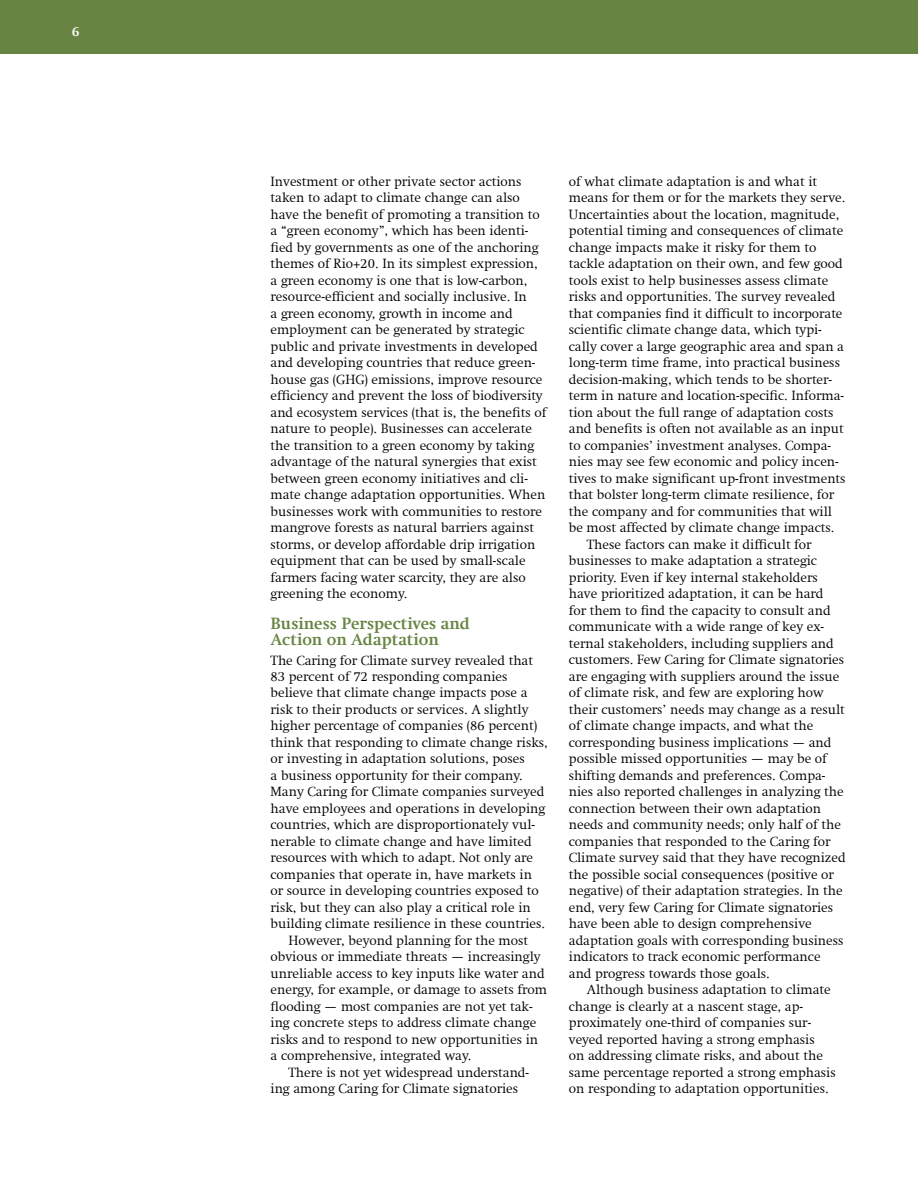
<style>
.page{position:relative;width:918px;height:1188px;background:#fff}
.page>*{position:absolute;margin:0;border:0;box-sizing:border-box;transform-origin:0 0}
.t1{font:700 16.5px/16.5px "Swift Com";color:#678442}
.t2{font:300 13.5px/16.5px "Swift Com";color:#000}
.t3{font:700 13.5px "Swift Com";color:#fff}
</style>
<div class="page">
<div style="left:0;top:0;width:918px;height:54px;background:#678442"></div>
<p class="t3" style="left:72px;top:23px;width:9px">6</p>
<p class="t2" style="left:271px;top:173px;width:277px">Investment or other private sector actions taken to adapt to climate change can also have the benefit of promoting a transition to a “green economy”, which has been identi&shy;fied by governments as one of the anchoring themes of Rio+20. In its simplest expression, a green economy is one that is low-carbon, resource-efficient and socially inclusive. In<br>a green economy, growth in income and employment can be generated by strategic public and private investments in developed and developing countries that reduce green&shy;house gas (GHG) emissions, improve resource efficiency and prevent the loss of biodiversity and ecosystem services (that is, the benefits of nature to people). Businesses can accelerate the transition to a green economy by taking advantage of the natural synergies that exist between green economy initiatives and cli&shy;mate change adaptation opportunities. When businesses work with communities to restore mangrove forests as natural barriers against storms, or develop affordable drip irrigation equipment that can be used by small-scale farmers facing water scarcity, they are also greening the economy.</p>
<p class="t1" style="left:271px;top:615px;width:201px">Business Perspectives and<br>Action on Adaptation</p>
<p class="t2" style="left:271px;top:652px;width:264px">The Caring for Climate survey revealed that</p>
<p class="t2" style="left:271px;top:668px;width:238px">83 percent of 72 responding companies</p>
<p class="t2" style="left:271px;top:685px;width:259px">believe that climate change impacts pose a</p>
<p class="t2" style="left:271px;top:701px;width:260px">risk to their products or services. A slightly</p>
<p class="t2" style="left:271px;top:718px;width:268px">higher percentage of companies (86 percent)</p>
<p class="t2" style="left:271px;top:734px;width:279px">think that responding to climate change risks,</p>
<p class="t2" style="left:271px;top:751px;width:256px">or investing in adaptation solutions, poses</p>
<p class="t2" style="left:271px;top:767px;width:254px">a business opportunity for their company.</p>
<p class="t2" style="left:271px;top:784px;width:275px">Many Caring for Climate companies surveyed</p>
<p class="t2" style="left:271px;top:800px;width:276px">have employees and operations in developing</p>
<p class="t2" style="left:271px;top:817px;width:266px">countries, which are disproportionately vul-</p>
<p class="t2" style="left:271px;top:833px;width:263px">nerable to climate change and have limited</p>
<p class="t2" style="left:271px;top:850px;width:264px">resources with which to adapt. Not only are</p>
<p class="t2" style="left:271px;top:866px;width:263px">companies that operate in, have markets in</p>
<p class="t2" style="left:271px;top:883px;width:270px">or source in developing countries exposed to</p>
<p class="t2" style="left:271px;top:899px;width:262px">risk, but they can also play a critical role in</p>
<p class="t2" style="left:271px;top:916px;width:276px">building climate resilience in these countries.</p>
<p class="t2" style="left:289px;top:932px;width:241px">However, beyond planning for the most</p>
<p class="t2" style="left:271px;top:949px;width:272px">obvious or immediate threats — increasingly</p>
<p class="t2" style="left:271px;top:965px;width:276px">unreliable access to key inputs like water and</p>
<p class="t2" style="left:271px;top:982px;width:278px">energy, for example, or damage to assets from</p>
<p class="t2" style="left:271px;top:998px;width:264px">flooding — most companies are not yet tak-</p>
<p class="t2" style="left:271px;top:1015px;width:267px">ing concrete steps to address climate change</p>
<p class="t2" style="left:271px;top:1031px;width:269px">risks and to respond to new opportunities in</p>
<p class="t2" style="left:271px;top:1048px;width:202px">a comprehensive, integrated way.</p>
<p class="t2" style="left:289px;top:1064px;width:242px">There is not yet widespread understand-</p>
<p class="t2" style="left:271px;top:1081px;width:249px">ing among Caring for Climate signatories</p>
<p class="t2" style="left:569px;top:173px;width:250px">of what climate adaptation is and what it</p>
<p class="t2" style="left:569px;top:190px;width:278px">means for them or for the markets they serve.</p>
<p class="t2" style="left:569px;top:206px;width:272px">Uncertainties about the location, magnitude,</p>
<p class="t2" style="left:569px;top:223px;width:276px">potential timing and consequences of climate</p>
<p class="t2" style="left:569px;top:239px;width:249px">change impacts make it risky for them to</p>
<p class="t2" style="left:569px;top:256px;width:275px">tackle adaptation on their own, and few good</p>
<p class="t2" style="left:569px;top:272px;width:261px">tools exist to help businesses assess climate</p>
<p class="t2" style="left:569px;top:289px;width:268px">risks and opportunities. The survey revealed</p>
<p class="t2" style="left:569px;top:305px;width:275px">that companies find it difficult to incorporate</p>
<p class="t2" style="left:569px;top:322px;width:255px">scientific climate change data, which typi-</p>
<p class="t2" style="left:569px;top:338px;width:277px">cally cover a large geographic area and span a</p>
<p class="t2" style="left:569px;top:355px;width:273px">long-term time frame, into practical business</p>
<p class="t2" style="left:569px;top:371px;width:265px">decision-making, which tends to be shorter-</p>
<p class="t2" style="left:569px;top:388px;width:277px">term in nature and location-specific. Informa-</p>
<p class="t2" style="left:569px;top:404px;width:266px">tion about the full range of adaptation costs</p>
<p class="t2" style="left:569px;top:421px;width:276px">and benefits is often not available as an input</p>
<p class="t2" style="left:569px;top:437px;width:264px">to companies’ investment analyses. Compa-</p>
<p class="t2" style="left:569px;top:454px;width:271px">nies may see few economic and policy incen-</p>
<p class="t2" style="left:569px;top:470px;width:278px">tives to make significant up-front investments</p>
<p class="t2" style="left:569px;top:487px;width:267px">that bolster long-term climate resilience, for</p>
<p class="t2" style="left:569px;top:503px;width:265px">the company and for communities that will</p>
<p class="t2" style="left:569px;top:520px;width:267px">be most affected by climate change impacts.</p>
<p class="t2" style="left:587px;top:536px;width:226px">These factors can make it difficult for</p>
<p class="t2" style="left:569px;top:553px;width:250px">businesses to make adaptation a strategic</p>
<p class="t2" style="left:569px;top:569px;width:250px">priority. Even if key internal stakeholders</p>
<p class="t2" style="left:569px;top:586px;width:256px">have prioritized adaptation, it can be hard</p>
<p class="t2" style="left:569px;top:602px;width:263px">for them to find the capacity to consult and</p>
<p class="t2" style="left:569px;top:619px;width:257px">communicate with a wide range of key ex-</p>
<p class="t2" style="left:569px;top:635px;width:266px">ternal stakeholders, including suppliers and</p>
<p class="t2" style="left:569px;top:652px;width:277px">customers. Few Caring for Climate signatories</p>
<p class="t2" style="left:569px;top:668px;width:272px">are engaging with suppliers around the issue</p>
<p class="t2" style="left:569px;top:685px;width:256px">of climate risk, and few are exploring how</p>
<p class="t2" style="left:569px;top:701px;width:277px">their customers’ needs may change as a result</p>
<p class="t2" style="left:569px;top:718px;width:246px">of climate change impacts, and what the</p>
<p class="t2" style="left:569px;top:734px;width:264px">corresponding business implications — and</p>
<p class="t2" style="left:569px;top:751px;width:260px">possible missed opportunities — may be of</p>
<p class="t2" style="left:569px;top:767px;width:258px">shifting demands and preferences. Compa-</p>
<p class="t2" style="left:569px;top:784px;width:276px">nies also reported challenges in analyzing the</p>
<p class="t2" style="left:569px;top:800px;width:254px">connection between their own adaptation</p>
<p class="t2" style="left:569px;top:817px;width:274px">needs and community needs; only half of the</p>
<p class="t2" style="left:569px;top:833px;width:263px">companies that responded to the Caring for</p>
<p class="t2" style="left:569px;top:850px;width:278px">Climate survey said that they have recognized</p>
<p class="t2" style="left:569px;top:866px;width:267px">the possible social consequences (positive or</p>
<p class="t2" style="left:569px;top:883px;width:275px">negative) of their adaptation strategies. In the</p>
<p class="t2" style="left:569px;top:899px;width:266px">end, very few Caring for Climate signatories</p>
<p class="t2" style="left:569px;top:916px;width:244px">have been able to design comprehensive</p>
<p class="t2" style="left:569px;top:932px;width:276px">adaptation goals with corresponding business</p>
<p class="t2" style="left:569px;top:949px;width:253px">indicators to track economic performance</p>
<p class="t2" style="left:569px;top:965px;width:202px">and progress towards those goals.</p>
<p class="t2" style="left:587px;top:982px;width:245px">Although business adaptation to climate</p>
<p class="t2" style="left:569px;top:998px;width:236px">change is clearly at a nascent stage, ap-</p>
<p class="t2" style="left:569px;top:1015px;width:244px">proximately one-third of companies sur-</p>
<p class="t2" style="left:569px;top:1031px;width:247px">veyed reported having a strong emphasis</p>
<p class="t2" style="left:569px;top:1048px;width:256px">on addressing climate risks, and about the</p>
<p class="t2" style="left:569px;top:1064px;width:268px">same percentage reported a strong emphasis</p>
<p class="t2" style="left:569px;top:1081px;width:261px">on responding to adaptation opportunities.</p>
</div>
